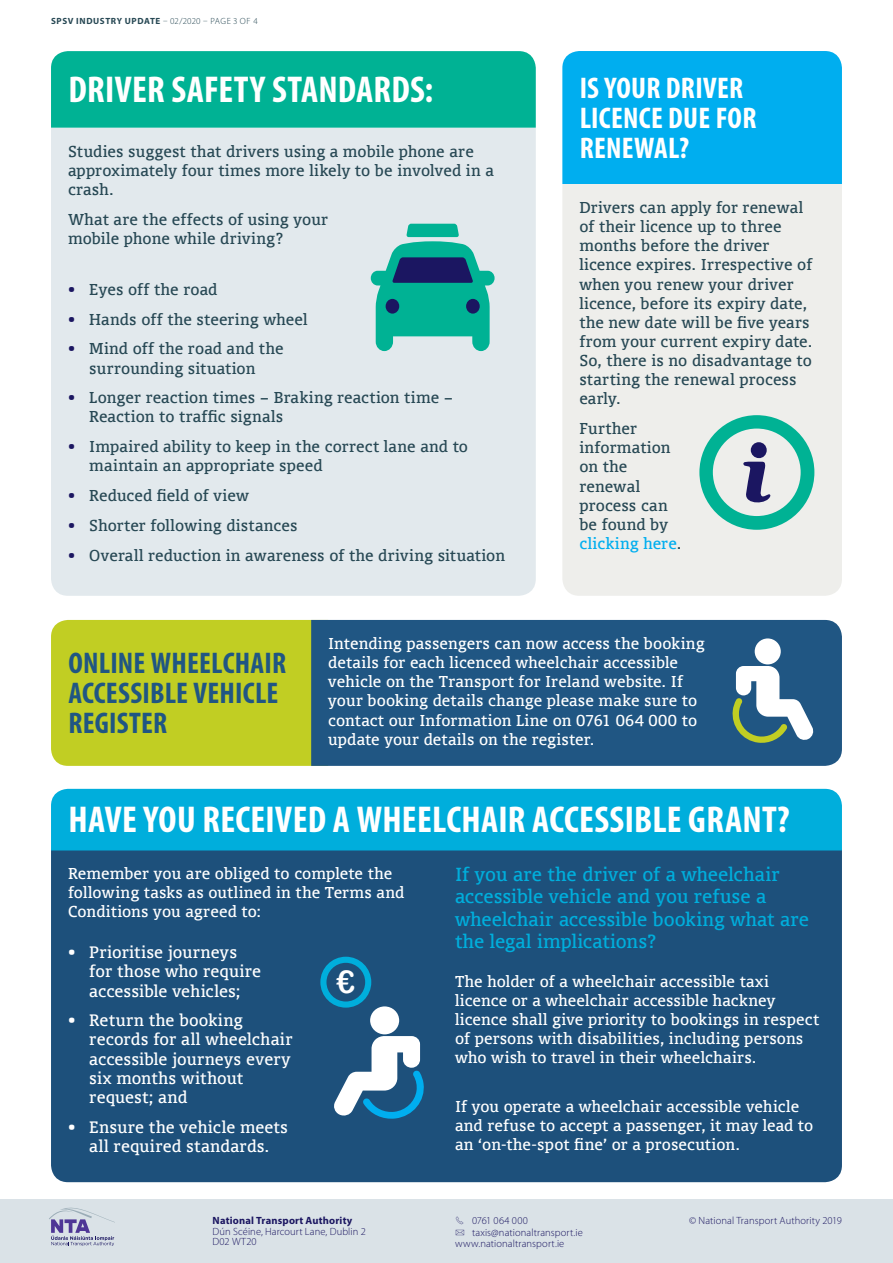
<style>
.page{position:relative;width:893px;height:1263px;background:#fff}
.page>*{position:absolute;margin:0;border:0;box-sizing:border-box;transform-origin:0 0}
.Heading_3{font:700 condensed 37.5px "Myriad Pro";letter-spacing:.01em;color:#fff}
.t1{font:31.8px "Arial Rounded MT Bold";color:#fff}
.Heading_4{font:700 condensed 30px/30px "Myriad Pro";letter-spacing:.01em;color:#205683}
.Heading_4-2{font:700 condensed 30px/30px "Myriad Pro";letter-spacing:.01em;color:#fff}
.Body_Text_-_10pt{font:18px/22.5px "Union";color:#00aedc}
.Body_Text_-_10pt-2{font:15.75px/19.2px "Union";letter-spacing:.01em;color:#fff}
.Body_Text_-_10pt-3{font:15px/19.2px "Union";letter-spacing:.015em;color:#274854}
.Body_Text_-_10pt-4{font:15px/19.2px "Union";letter-spacing:.01em;color:#fff}
.t2{font:300 10.5px/10.5px "Myriad Pro";letter-spacing:.01em;color:#1b1661}
.t3{font:700 10.5px "Myriad Pro";letter-spacing:.02em;color:#1b1661}
.t4{font:700 9px "Myriad Pro";letter-spacing:.07em;color:#274854}
.s1{font-weight:300}
.s2{color:#1b1661}
.s3{color:#00aeef}
.s4{font-family:"FF Dingbests";font-weight:400}
</style>
<div class="page">
<div style="left:0;top:1199px;width:893px;height:64px;background:#dae2e7"></div>
<svg style="left:49px;top:1207px;width:66px;height:39px"></svg>
<div style="left:51px;top:128px;width:485px;height:468px;background:#e2e9ed"></div>
<div style="left:51px;top:51px;width:485px;height:77px;background:#00b294"></div>
<svg style="left:371px;top:224px;width:124px;height:127px;background:#49ada8"></svg>
<div style="left:562px;top:51px;width:280px;height:133px;background:#00aeef"></div>
<div style="left:562px;top:184px;width:280px;height:412px;background:#eeeeeb"></div>
<svg style="left:697px;top:413px;width:120px;height:119px;background:#99cec8"></svg>
<div style="left:51px;top:620px;width:260px;height:146px;background:#c1ce23"></div>
<div style="left:311px;top:620px;width:531px;height:146px;background:#205683"></div>
<div style="left:51px;top:850px;width:791px;height:332px;background:#1d507b"></div>
<div style="left:51px;top:789px;width:791px;height:61px;background:#00aedc"></div>
<div style="left:755px;top:638px;width:26px;height:26px;background:#fff;border-radius:50%"></div>
<svg style="left:731px;top:666px;width:83px;height:78px"></svg>
<div style="left:370px;top:1006px;width:29px;height:28px;background:#fff;border-radius:50%"></div>
<svg style="left:333px;top:1036px;width:93px;height:84px"></svg>
<svg style="left:320px;top:957px;width:51px;height:51px;background:#136e9a"></svg>
<p class="t4" style="left:51px;top:15px;width:208px">SPSV INDUSTRY UPDATE <span class="s1">– 02/2020 – PAGE 3 OF 4</span></p>
<p class="Heading_3" style="left:68px;top:66px;width:366px">DRIVER SAFETY STANDARDS:</p>
<p class="Heading_4-2" style="left:580px;top:72px;width:178px">IS YOUR DRIVER<br>LICENCE DUE FOR<br>RENEWAL?</p>
<p class="Body_Text_-_10pt-3" style="left:68px;top:141px;width:427px">Studies suggest that drivers using a mobile phone are approximately four times more likely to be involved in a crash.</p>
<p class="Body_Text_-_10pt-3" style="left:68px;top:209px;width:262px">What are the effects of using your mobile phone while driving?</p>
<p class="Body_Text_-_10pt-3" style="left:68px;top:279px;width:151px"><span class="s2">•</span> Eyes off the road</p>
<p class="Body_Text_-_10pt-3" style="left:68px;top:309px;width:241px"><span class="s2">•</span> Hands off the steering wheel</p>
<p class="Body_Text_-_10pt-3" style="left:68px;top:339px;width:217px;text-align:center"><span class="s2">•</span> Mind off the road and the surrounding situation</p>
<p class="Body_Text_-_10pt-3" style="left:89px;top:388px;width:365px;text-indent:-21px"><span class="s2">•</span> Longer reaction times – Braking reaction time –<br>Reaction to traffic signals</p>
<p class="Body_Text_-_10pt-3" style="left:89px;top:437px;width:380px;text-indent:-21px"><span class="s2">•</span> Impaired ability to keep in the correct lane and to maintain an appropriate speed</p>
<p class="Body_Text_-_10pt-3" style="left:68px;top:486px;width:182px"><span class="s2">•</span> Reduced field of view</p>
<p class="Body_Text_-_10pt-3" style="left:68px;top:515px;width:231px"><span class="s2">•</span> Shorter following distances</p>
<p class="Body_Text_-_10pt-3" style="left:68px;top:545px;width:439px"><span class="s2">•</span> Overall reduction in awareness of the driving situation</p>
<p class="Body_Text_-_10pt-3" style="left:579px;top:198px;width:234px">Drivers can apply for renewal of their licence up to three months before the driver licence expires. Irrespective of when you renew your driver licence, before its expiry date, the new date will be five years from your current expiry date.<br>So, there is no disadvantage to starting the renewal process early.</p>
<p class="Body_Text_-_10pt-3" style="left:579px;top:419px;width:103px">Further information on the renewal process can be found by <span class="s3">clicking here</span>.</p>
<p class="Heading_4" style="left:68px;top:647px;width:219px">ONLINE WHEELCHAIR<br>ACCESSIBLE VEHICLE<br>REGISTER</p>
<p class="Body_Text_-_10pt-4" style="left:328px;top:634px;width:378px">Intending passengers can now access the booking details for each licenced wheelchair accessible vehicle on the Transport for Ireland website. If your booking details change please make sure to contact our Information Line on 0761 064 000 to update your details on the register.</p>
<p class="Heading_3" style="left:68px;top:796px;width:723px">HAVE YOU RECEIVED A WHEELCHAIR ACCESSIBLE GRANT?</p>
<p class="Body_Text_-_10pt-4" style="left:68px;top:863px;width:338px">Remember you are obliged to complete the following tasks as outlined in the Terms and<br>Conditions you agreed to:</p>
<p class="Body_Text_-_10pt-2" style="left:89px;top:942px;width:173px;text-indent:-21px">• Prioritise journeys for those who require accessible vehicles;</p>
<p class="Body_Text_-_10pt-2" style="left:89px;top:1010px;width:205px;text-indent:-21px">• Return the booking records for all wheelchair accessible journeys every six months without request; and</p>
<p class="Body_Text_-_10pt-2" style="left:68px;top:1117px;width:222px;text-align:center">• Ensure the vehicle meets all required standards.</p>
<p class="t1" style="left:336px;top:963px;width:20px">€</p>
<p class="Body_Text_-_10pt" style="left:455px;top:863px;width:356px">If you are the driver of a wheelchair accessible vehicle and you refuse a wheelchair accessible booking what are the legal implications?</p>
<p class="Body_Text_-_10pt-4" style="left:455px;top:971px;width:366px">The holder of a wheelchair accessible taxi licence or a wheelchair accessible hackney licence shall give priority to bookings in respect of persons with disabilities, including persons who wish to travel in their wheelchairs.</p>
<p class="Body_Text_-_10pt-4" style="left:455px;top:1097px;width:360px">If you operate a wheelchair accessible vehicle and refuse to accept a passenger, it may lead to an ‘on-the-spot fine’ or a prosecution.</p>
<p class="t3" style="left:213px;top:1214px;width:141px">National Transport Authority</p>
<p class="t2" style="left:689px;top:1215px;width:154px">© National Transport Authority 2019</p>
<p class="t2" style="left:213px;top:1226px;width:155px">Dún Scéine, Harcourt Lane, Dublin 2<br>D02 WT20</p>
<p class="t2" style="left:455px;top:1214px;width:129px;line-height:12px"><span class="s4">S</span> 0761 064 000<br><span class="s4">U</span> taxis@nationaltransport.ie</p>
<p class="t2" style="left:455px;top:1238px;width:111px">www.nationaltransport.ie</p>
</div>
